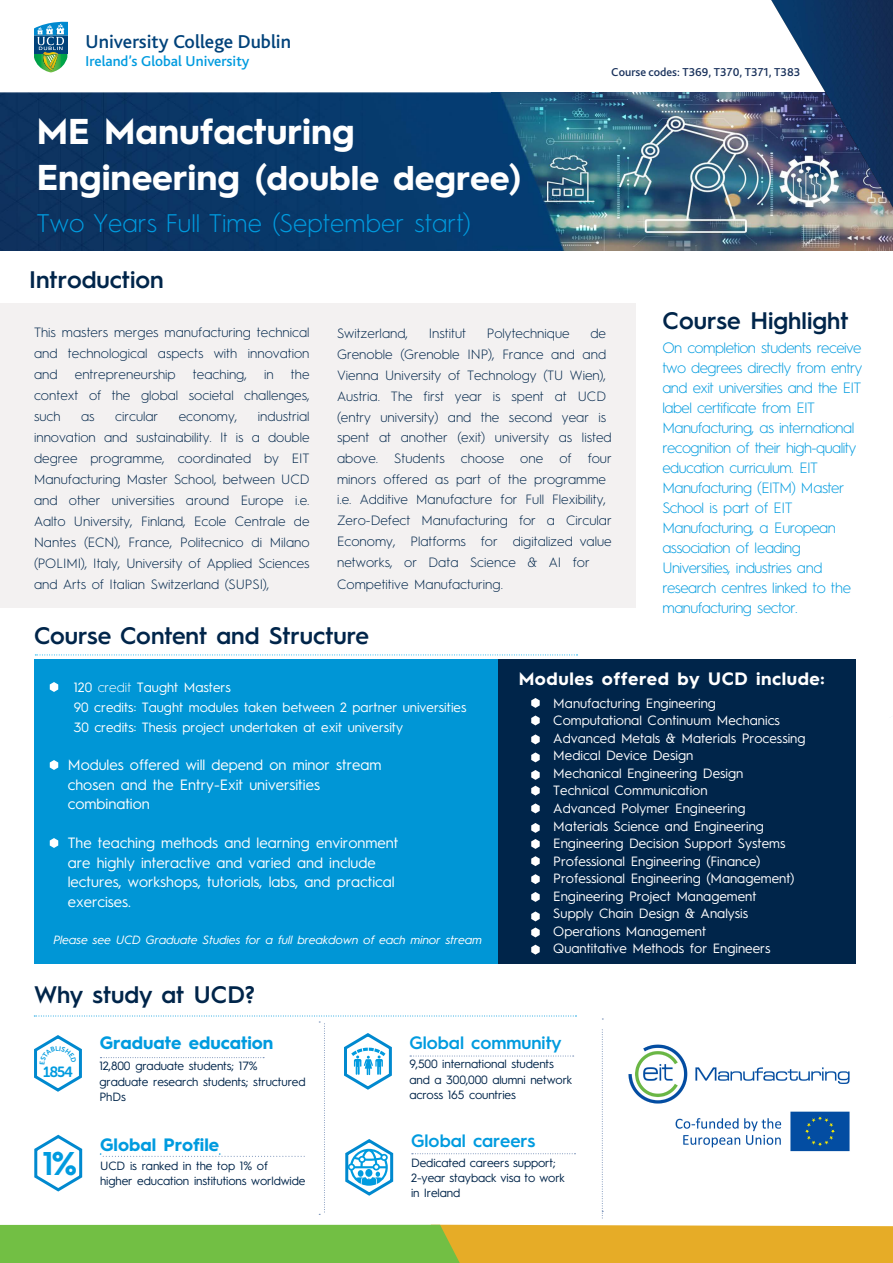
<style>
.page{position:relative;width:893px;height:1263px;background:#fff}
.page>*{position:absolute;margin:0;border:0;box-sizing:border-box;transform-origin:0 0}
.t1{font:700 36px "Hurme Geometric Sans 1";color:#fff}
.t2{font:700 34.5px "Hurme Geometric Sans 1";color:#fff}
.t3{font:600 33px "Hurme Geometric Sans 1";color:#009bdf}
.t4{font:300 25.5px "Hurme Geometric Sans 1";color:#009bdf}
.t5{font:600 24px "Hurme Geometric Sans 1";color:#00254a}
.t6{font:500 19.5px "Bliss";color:#00427a}
.t7{font:700 18px "Hurme Geometric Sans 1";color:#009bdf}
.t8{font:600 18px "Hurme Geometric Sans 1";color:#009bdf}
.t9{font:700 18px "Hurme Geometric Sans 1";letter-spacing:.03em;color:#fff}
.t10{font:300 15px/20px "Hurme Geometric Sans 1";letter-spacing:-.035em;color:#009bdf}
.t11{font:15px/19.5px "Hurme Geometric Sans 1";color:#fff}
.t12{font:500 15px "Bliss";color:#009bdf}
.t13{font:14.7px "Museo Sans Rounded 700";color:#009bdf}
.t14{font:300 13.5px/21px "Hurme Geometric Sans 1";color:#00254a;text-align:justify}
.t15{font:13.5px/17.5px "Hurme Geometric Sans 1";color:#fff}
.t16{font:12px/15.8px "Hurme Geometric Sans 1";letter-spacing:-.01em;color:#00254a}
.t17{font:italic 12px "Hurme Geometric Sans 1";color:#fff}
.t18{font:500 12px "Bliss 2";color:#1a325c}
.s1{font-size:36px}
.s2{font-weight:300}
.s3{font-weight:700}
</style>
<div class="page">
<img style="left:1px;top:92px;width:892px;height:159px">
<img style="left:601px;top:1018px;width:249px;height:176px">
<svg style="left:0;top:1225px;width:893px;height:38px;background:#abb636"></svg>
<div style="left:0;top:303px;width:635px;height:305px;background:#f3f1f1"></div>
<svg style="left:34px;top:21px;width:33px;height:51px"></svg>
<svg style="left:602px;top:1029px;width:1px;height:189px"></svg>
<div style="left:34px;top:659px;width:466px;height:305px;background:#0096d6"></div>
<div style="left:498px;top:659px;width:358px;height:305px;background:#00254a"></div>
<svg style="left:35px;top:654px;width:542px;height:1px"></svg>
<svg style="left:50px;top:682px;width:8px;height:10px"></svg>
<svg style="left:531px;top:698px;width:9px;height:10px"></svg>
<svg style="left:531px;top:715px;width:9px;height:10px"></svg>
<svg style="left:531px;top:734px;width:9px;height:10px"></svg>
<svg style="left:531px;top:752px;width:9px;height:10px"></svg>
<img style="left:770px;top:0;width:123px;height:210px">
<svg style="left:531px;top:770px;width:9px;height:10px"></svg>
<svg style="left:531px;top:786px;width:9px;height:10px"></svg>
<svg style="left:531px;top:803px;width:9px;height:10px"></svg>
<svg style="left:531px;top:823px;width:9px;height:10px"></svg>
<svg style="left:531px;top:839px;width:9px;height:10px"></svg>
<svg style="left:531px;top:856px;width:9px;height:10px"></svg>
<svg style="left:50px;top:760px;width:8px;height:10px"></svg>
<svg style="left:531px;top:874px;width:9px;height:10px"></svg>
<svg style="left:531px;top:892px;width:9px;height:10px"></svg>
<svg style="left:531px;top:911px;width:9px;height:10px"></svg>
<svg style="left:531px;top:927px;width:9px;height:10px"></svg>
<svg style="left:531px;top:945px;width:9px;height:10px"></svg>
<svg style="left:50px;top:838px;width:8px;height:10px"></svg>
<svg style="left:34px;top:1016px;width:542px;height:199px"></svg>
<h3 class="t6" style="left:86px;top:32px;width:207px">University College Dublin</h3>
<p class="t12" style="left:86px;top:53px;width:165px">Ireland’s Global University</p>
<h1 class="t1" style="left:37px;top:106px;width:319px">ME Manufacturing</h1>
<h2 class="t2" style="left:37px;top:154px;width:486px"><span class="s1">Engineering</span> (double degree)</h2>
<h3 class="t4" style="left:36px;top:206px;width:436px">Two Years Full Time (September start)</h3>
<h3 class="t5" style="left:29px;top:262px;width:136px">Introduction</h3>
<p class="t18" style="left:611px;top:65px;width:191px">Course codes: T369, T370, T371, T383</p>
<p class="t14" style="left:34px;top:321px;width:277px">This masters merges manufacturing technical and technological aspects with innovation and</p>
<p class="t14" style="left:75px;top:363px;width:102px">entrepreneurship</p>
<p class="t14" style="left:193px;top:363px;width:56px">teaching,</p>
<p class="t14" style="left:264px;top:363px;width:11px">in</p>
<p class="t14" style="left:34px;top:363px;width:277px;text-indent:257px">the context of the global societal challenges, such</p>
<p class="t14" style="left:34px;top:405px;width:277px;text-indent:224px">industrial innovation and sustainability. It is a double degree programme, coordinated by EIT Manufacturing Master School, between UCD and other universities around Europe i.e.<br>Aalto University, Finland, Ecole Centrale de Nantes (ECN), France, Politecnico di Milano (POLIMI), Italy, University of Applied Sciences and Arts of Italian Switzerland (SUPSI),</p>
<p class="t14" style="left:81px;top:405px;width:15px">as</p>
<p class="t14" style="left:115px;top:405px;width:45px">circular</p>
<p class="t14" style="left:179px;top:405px;width:60px">economy,</p>
<p class="t14" style="left:337px;top:322px;width:73px">Switzerland,</p>
<p class="t14" style="left:429px;top:322px;width:39px">Institut</p>
<p class="t14" style="left:487px;top:322px;width:84px">Polytechnique</p>
<p class="t14" style="left:337px;top:322px;width:276px;text-align:left;text-indent:253px">de Grenoble (Grenoble INP), France and and Vienna University of Technology (TU Wien), Austria. The first year is spent at UCD (entry university) and the second year is spent at another (exit) university as listed above. Students choose one of four minors offered as part of the programme i.e. Additive Manufacture for Full Flexibility, Zero-Defect Manufacturing for a Circular Economy, Platforms for digitalized value networks, or Data Science &amp; AI for Competitive Manufacturing.</p>
<h3 class="t5" style="left:34px;top:619px;width:336px">Course Content and Structure</h3>
<h3 class="t5" style="left:662px;top:304px;width:188px">Course Highlight</h3>
<p class="t10" style="left:662px;top:337px;width:201px">On completion students receive two degrees directly from entry and exit universities and the EIT label certificate from EIT<br>Manufacturing, as international recognition of their high-quality education curriculum. EIT<br>Manufacturing (EITM) Master<br>School is part of EIT<br>Manufacturing, a European association of leading<br>Universities, industries and research centres linked to the manufacturing sector.</p>
<p class="t15" style="left:74px;top:677px;width:394px;line-height:19.6px">120 <span class="s2">credit</span> Taught Masters<br>90 credits: Taught modules taken between 2 partner universities<br>30 credits: Thesis project undertaken at exit university</p>
<p class="t11" style="left:68px;top:754px;width:315px">Modules offered will depend on minor stream chosen and the Entry-Exit universities combination</p>
<p class="t11" style="left:68px;top:832px;width:332px">The teaching methods and learning environment are highly interactive and varied and include lectures, workshops, tutorials, labs, and practical exercises.</p>
<p class="t17" style="left:53px;top:931px;width:430px">Please see UCD Graduate Studies for a full breakdown of each minor stream</p>
<h3 class="t5" style="left:34px;top:978px;width:222px">Why study at UCD?</h3>
<h3 class="t9" style="left:519px;top:666px;width:307px">Modules offered by UCD include:</h3>
<p class="t15" style="left:553px;top:693px;width:254px">Manufacturing Engineering<br>Computational Continuum Mechanics<br>Advanced Metals &amp; Materials Processing<br>Medical Device Design<br>Mechanical Engineering Design<br>Technical Communication<br>Advanced Polymer Engineering<br>Materials Science and Engineering<br>Engineering Decision Support Systems<br>Professional Engineering (Finance)<br>Professional Engineering (Management)<br>Engineering Project Management<br>Supply Chain Design &amp; Analysis<br>Operations Management<br>Quantitative Methods for Engineers</p>
<p class="t13" style="left:43px;top:1063px;width:31px">1854</p>
<h3 class="t3" style="left:42px;top:1140px;width:36px">1<span class="s3">%</span></h3>
<h3 class="t7" style="left:100px;top:1030px;width:175px">Graduate education</h3>
<p class="t16" style="left:99px;top:1058px;width:208px">12,800 graduate students; 17% graduate research students; structured<br>PhDs</p>
<h3 class="t7" style="left:100px;top:1132px;width:121px">Global Profile</h3>
<p class="t16" style="left:100px;top:1158px;width:207px;line-height:14.4px">UCD is ranked in the top 1% of<br>higher education institutions worldwide</p>
<h3 class="t8" style="left:409px;top:1030px;width:154px">Global community</h3>
<p class="t16" style="left:409px;top:1055px;width:164px">9,500 international students and a 300,000 alumni network across 165 countries</p>
<h3 class="t8" style="left:411px;top:1127px;width:126px">Global careers</h3>
<p class="t16" style="left:411px;top:1154px;width:155px;line-height:15px">Dedicated careers support;<br>2-year stayback visa to work in Ireland</p>
</div>
